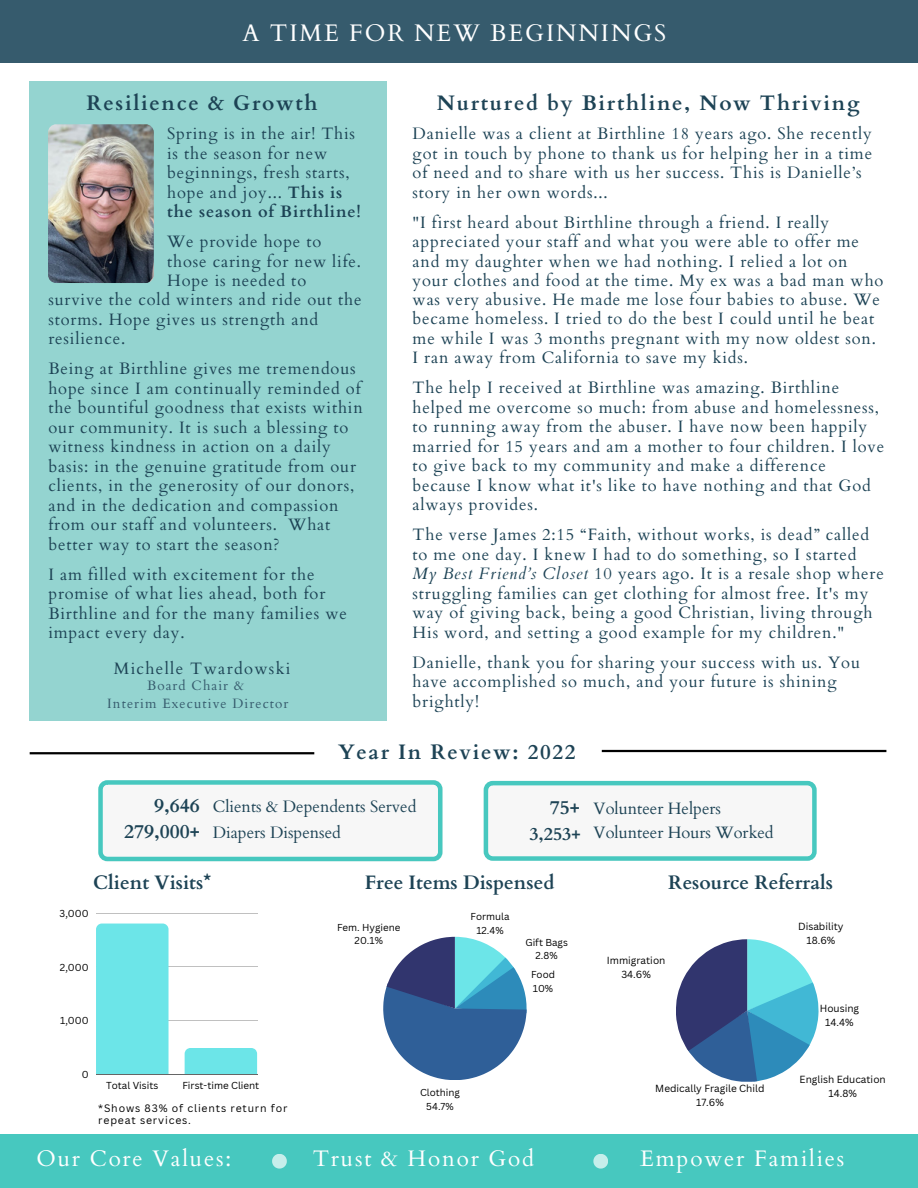
<style>
.page{position:relative;width:918px;height:1188px;background:#fff}
.page>*{position:absolute;margin:0;border:0;box-sizing:border-box;transform-origin:0 0}
.t1{font:24px "Cardo";letter-spacing:.08em;color:#fff}
.t2{font:22.5px "Cardo";letter-spacing:.08em;color:#fff}
.t3{font:700 21px "Cardo";letter-spacing:.08em;color:#1d4355}
.t4{font:700 19.5px "Cardo";color:#1d4355}
.t5{font:700 18px "Cardo";color:#1d4355}
.t6{font:16.5px/19.5px "Cardo";letter-spacing:.05em;color:#1d4355}
.t7{font:16.5px/24px "Cardo";color:#1d4355}
.t8{font:16.5px "Cardo";letter-spacing:.08em;color:#1d4355}
.t9{font:13.5px/18px "Cardo";letter-spacing:.08em;color:#365b6d;text-align:center}
.t10{font:10.5px/12.3px "Canva Sans";letter-spacing:.08em;color:#000}
.t11{font:10.05px/14px "Canva Sans";color:#000;text-align:center}
.t12{font:9.9px "Canva Sans";color:#000}
.t13{font:9.75px/13.6px "Canva Sans";color:#000;text-align:center}
.s1{font-weight:700}
.s2{font-style:italic}
.s3{font-weight:700;font-size:19.5px}
</style>
<div class="page">
<div style="left:0;top:1134px;width:918px;height:54px;background:#47c8bf"></div>
<div style="left:30px;top:81px;width:357px;height:640px;background:#94d4d0"></div>
<div style="left:0;top:0;width:918px;height:63px;background:#365b6d"></div>
<img style="left:48px;top:124px;width:106px;height:159px;border-radius:8px">
<svg style="left:272px;top:1154px;width:15px;height:15px"></svg>
<svg style="left:593px;top:1154px;width:15px;height:15px"></svg>
<svg style="left:383px;top:937px;width:144px;height:143px"></svg>
<svg style="left:676px;top:939px;width:143px;height:143px"></svg>
<hr style="left:96px;top:913px;width:161px;height:1px;background:#000">
<hr style="left:96px;top:967px;width:161px;height:1px;background:#000">
<hr style="left:96px;top:1020px;width:161px;height:1px;background:#000">
<hr style="left:96px;top:1074px;width:161px;height:1px;background:#000">
<div style="left:96px;top:924px;width:73px;height:150px;background:#6ce5e8"></div>
<svg style="left:185px;top:1048px;width:72px;height:6px"></svg>
<svg style="left:484px;top:781px;width:333px;height:80px"></svg>
<svg style="left:98px;top:780px;width:344px;height:81px"></svg>
<hr style="left:30px;top:752px;width:284px;height:2px;background:#000">
<hr style="left:602px;top:750px;width:284px;height:2px;background:#000">
<h1 class="t1" style="left:243px;top:17px;width:425px">A TIME FOR NEW BEGINNINGS</h1>
<p class="t3" style="left:86px;top:89px;width:233px">Resilience &amp; Growth</p>
<p class="t3" style="left:437px;top:89px;width:424px">Nurtured by Birthline, Now Thriving</p>
<p class="t6" style="left:167px;top:124px;width:195px">Spring is in the air! This is the season for new beginnings, fresh starts, hope and joy... <span class="s1">This is the season of Birthline!</span></p>
<p class="t6" style="left:167px;top:232px;width:156px">We provide hope to</p>
<p class="t6" style="left:167px;top:252px;width:195px">those caring for new life.</p>
<p class="t6" style="left:167px;top:271px;width:141px">Hope is needed to</p>
<p class="t6" style="left:48px;top:290px;width:315px">survive the cold winters and ride out the</p>
<p class="t6" style="left:48px;top:310px;width:271px">storms. Hope gives us strength and</p>
<p class="t6" style="left:48px;top:329px;width:78px">resilience.</p>
<p class="t6" style="left:48px;top:359px;width:316px">Being at Birthline gives me tremendous hope since I am continually reminded of the bountiful goodness that exists within our community. It is such a blessing to witness kindness in action on a daily basis: in the genuine gratitude from our clients, in the generosity of our donors, and in the dedication and compassion from our staff and volunteers. What better way to start the season?</p>
<p class="t6" style="left:48px;top:565px;width:300px">I am filled with excitement for the promise of what lies ahead, both for<br>Birthline and for the many families we impact every day.</p>
<p class="t8" style="left:114px;top:657px;width:178px">Michelle Twardowski</p>
<p class="t9" style="left:107px;top:677px;width:183px">Board Chair &amp;<br>Interim Executive Director</p>
<p class="t6" style="left:413px;top:124px;width:461px">Danielle was a client at Birthline 18 years ago. She recently got in touch by phone to thank us for helping her in a time of need and to share with us her success. This is Danielle’s story in her own words...</p>
<p class="t6" style="left:413px;top:213px;width:472px">"I first heard about Birthline through a friend. I really appreciated your staff and what you were able to offer me and my daughter when we had nothing. I relied a lot on your clothes and food at the time. My ex was a bad man who</p>
<p class="t6" style="left:413px;top:290px;width:469px">was very abusive. He made me lose four babies to abuse. We became homeless. I tried to do the best I could until he beat me while I was 3 months pregnant with my now oldest son.<br>I ran away from California to save my kids.</p>
<p class="t6" style="left:413px;top:378px;width:473px">The help I received at Birthline was amazing. Birthline helped me overcome so much: from abuse and homelessness, to running away from the abuser. I have now been happily married for 15 years and am a mother to four children. I love to give back to my community and make a difference because I know what it's like to have nothing and that God always provides.</p>
<p class="t6" style="left:413px;top:525px;width:473px">The verse James 2:15 “Faith, without works, is dead” called to me one day. I knew I had to do something, so I started <span class="s2">My Best Friend’s Closet</span> 10 years ago. It is a resale shop where struggling families can get clothing for almost free. It's my way of giving back, being a good Christian, living through His word, and setting a good example for my children."</p>
<p class="t6" style="left:413px;top:653px;width:449px">Danielle, thank you for sharing your success with us. You have accomplished so much, and your future is shining brightly!</p>
<p class="t3" style="left:338px;top:739px;width:239px">Year In Review: 2022</p>
<p class="t7" style="left:124px;top:794px;width:294px;line-height:26.2px;text-indent:30px"><span class="s3">9,646</span> Clients &amp; Dependents Served<br><span class="s3">279,000+</span> Diapers Dispensed</p>
<p class="t4" style="left:93px;top:870px;width:119px">Client Visits*</p>
<p class="t4" style="left:365px;top:870px;width:191px">Free Items Dispensed</p>
<p class="t4" style="left:668px;top:870px;width:166px">Resource Referrals</p>
<p class="t7" style="left:594px;top:797px;width:182px;text-indent:-44px"><span class="s3">75+</span> Volunteer Helpers<br>Volunteer Hours Worked</p>
<p class="t5" style="left:529px;top:822px;width:53px">3,253+</p>
<p class="t12" style="left:60px;top:906px;width:31px">3,000</p>
<p class="t12" style="left:60px;top:960px;width:30px">2,000</p>
<p class="t12" style="left:60px;top:1014px;width:30px">1,000</p>
<p class="t12" style="left:82px;top:1067px;width:8px">0</p>
<p class="t12" style="left:106px;top:1078px;width:54px">Total Visits</p>
<p class="t12" style="left:182px;top:1078px;width:78px">First-time Client</p>
<p class="t10" style="left:98px;top:1102px;width:191px">*Shows 83% of clients return for repeat services.</p>
<p class="t13" style="left:337px;top:920px;width:65px">Fem. Hygiene<br>20.1%</p>
<p class="t13" style="left:471px;top:909px;width:40px">Formula<br>12.4%</p>
<p class="t13" style="left:525px;top:935px;width:44px">Gift Bags<br>2.8%</p>
<p class="t13" style="left:531px;top:967px;width:25px;text-align:left">Food<br>10%</p>
<p class="t13" style="left:420px;top:1086px;width:41px">Clothing<br>54.7%</p>
<p class="t11" style="left:607px;top:953px;width:60px">Immigration<br>34.6%</p>
<p class="t11" style="left:798px;top:919px;width:47px">Disability<br>18.6%</p>
<p class="t11" style="left:820px;top:1001px;width:41px">Housing<br>14.4%</p>
<p class="t11" style="left:655px;top:1081px;width:111px">Medically Fragile Child<br>17.6%</p>
<p class="t11" style="left:800px;top:1073px;width:88px">English Education<br>14.8%</p>
<h2 class="t2" style="left:36px;top:1143px;width:196px">Our Core Values:</h2>
<h2 class="t2" style="left:313px;top:1143px;width:223px">Trust &amp; Honor God</h2>
<h2 class="t2" style="left:640px;top:1143px;width:206px">Empower Families</h2>
</div>
